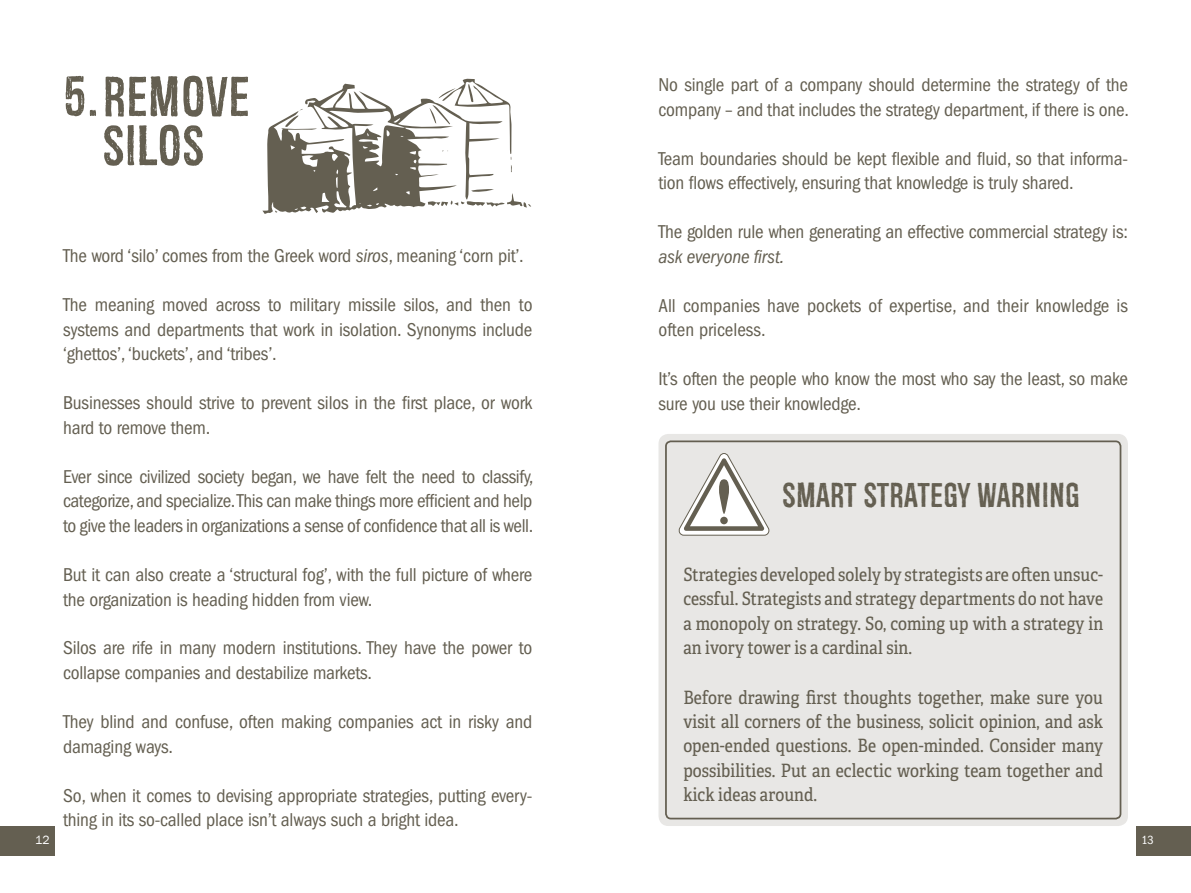
<style>
.page{position:relative;width:1191px;height:893px;background:#fff}
.page>*{position:absolute;margin:0;border:0;box-sizing:border-box;transform-origin:0 0}
.t1{font:54.25px/49px "Redgar";letter-spacing:.01em;color:#645f51;text-align:center}
.t2{font:33.25px "Redgar";letter-spacing:.01em;color:#645f51}
.t3{font:condensed 19.25px/24.5px "ITC Franklin Gothic Std";letter-spacing:-.01em;color:#645f51}
.t4{font:italic condensed 19.25px "ITC Franklin Gothic Std";letter-spacing:-.01em;color:#645f51}
.t5{font:18.38px/24.5px "Adelle Condensed";letter-spacing:.005em;color:#645f51;text-align:justify}
.t6{font:12.25px "Franklin Gothic";color:#fff}
.t7{font:condensed 12.25px "ITC Franklin Gothic Std";color:#fff}
.s1{font-style:italic}
</style>
<div class="page">
<div style="left:1136px;top:826px;width:55px;height:30px;background:#645f51"></div>
<div style="left:0;top:826px;width:55px;height:30px;background:#645f51"></div>
<div style="left:658px;top:434px;width:470px;height:392px;background:#e8e7e5;border-radius:10px"></div>
<svg style="left:678px;top:453px;width:91px;height:83px"></svg>
<div style="left:665px;top:440px;width:456px;height:379px;border:2px solid #645f51;border-radius:5px"></div>
<svg style="left:262px;top:78px;width:269px;height:136px"></svg>
<h1 class="t1" style="left:63px;top:73px;width:188px">5.REMOVE<br>SILOS</h1>
<p class="t3" style="left:63px;top:244px;width:462px">The word ‘silo’ comes from the Greek word <span class="s1">siros</span>, meaning ‘corn pit’.</p>
<p class="t3" style="left:63px;top:293px;width:471px;text-align:justify">The meaning moved across to military missile silos, and then to systems and departments that work in isolation. Synonyms include ‘ghettos’, ‘buckets’, and ‘tribes’.</p>
<p class="t3" style="left:63px;top:391px;width:471px">Businesses should strive to prevent silos in the first place, or work hard to remove them.</p>
<p class="t3" style="left:63px;top:464px;width:472px;text-align:justify">Ever since civilized society began, we have felt the need to classify, categorize, and specialize. This can make things more efficient and help to give the leaders in organizations a sense of confidence that all is well.</p>
<p class="t3" style="left:63px;top:562px;width:471px">But it can also create a ‘structural fog’, with the full picture of where the organization is heading hidden from view.</p>
<p class="t3" style="left:63px;top:636px;width:471px">Silos are rife in many modern institutions. They have the power to collapse companies and destabilize markets.</p>
<p class="t3" style="left:63px;top:709px;width:471px">They blind and confuse, often making companies act in risky and damaging ways.</p>
<p class="t3" style="left:63px;top:783px;width:471px">So, when it comes to devising appropriate strategies, putting every&shy;thing in its so-called place isn’t always such a bright idea.</p>
<p class="t3" style="left:658px;top:73px;width:472px">No single part of a company should determine the strategy of the company – and that includes the strategy department, if there is one.</p>
<p class="t3" style="left:658px;top:147px;width:471px">Team boundaries should be kept flexible and fluid, so that informa&shy;tion flows effectively, ensuring that knowledge is truly shared.</p>
<p class="t3" style="left:658px;top:220px;width:471px">The golden rule when generating an effective commercial strategy is:</p>
<p class="t4" style="left:658px;top:246px;width:128px">ask everyone first.</p>
<p class="t3" style="left:658px;top:293px;width:471px">All companies have pockets of expertise, and their knowledge is often priceless.</p>
<p class="t3" style="left:658px;top:367px;width:471px">It’s often the people who know the most who say the least, so make sure you use their knowledge.</p>
<h2 class="t2" style="left:782px;top:477px;width:298px">SMART STRATEGY WARNING</h2>
<p class="t5" style="left:683px;top:562px;width:421px">Strategies developed solely by strategists are often unsuc&shy;cessful. Strategists and strategy departments do not have a monopoly on strategy. So, coming up with a strategy in an ivory tower is a cardinal sin.</p>
<p class="t5" style="left:683px;top:684px;width:421px">Before drawing first thoughts together, make sure you visit all corners of the business, solicit opinion, and ask open-ended questions. Be open-minded. Consider many possibilities. Put an eclectic working team together and kick ideas around.</p>
<p class="t6" style="left:35px;top:832px;width:16px">12</p>
<p class="t7" style="left:1141px;top:833px;width:14px">13</p>
</div>
